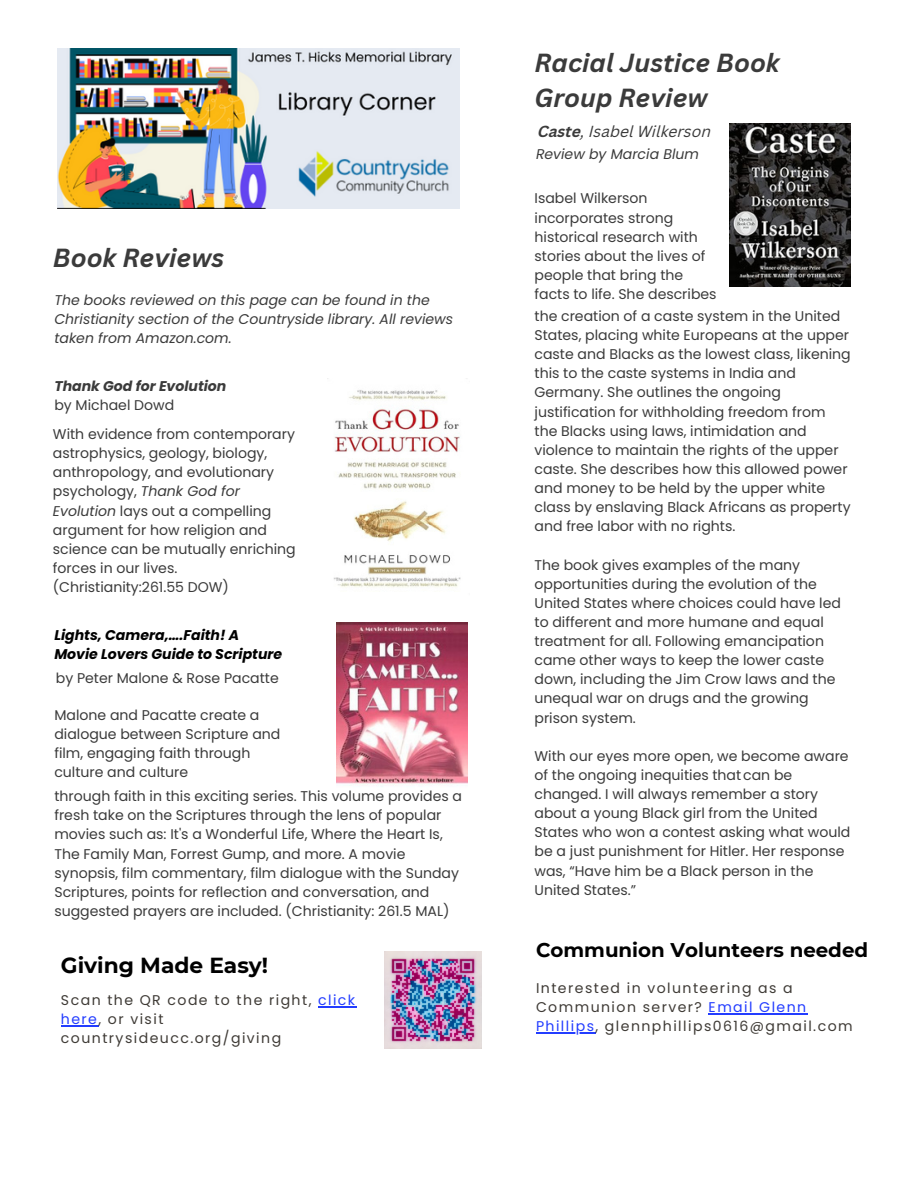
<style>
.page{position:relative;width:918px;height:1188px;background:#fff}
.page>*{position:absolute;margin:0;border:0;box-sizing:border-box;transform-origin:0 0}
.t1{font:italic 700 25.5px/34.8px "Canva Sans";color:#3b3b3b}
.t2{font:700 21.75px "Montserrat";color:#000}
.t3{font:700 19.8px "Montserrat";color:#000}
.t4{font:italic 15.6px "Canva Sans";color:#3b3b3b}
.t5{font:14.1px/19.2px "Poppins";color:#3b3b3b}
.t6{font:14.1px/19.2px "Poppins";letter-spacing:.1em;color:#3f3b36}
.t7{font:italic 14.1px/19.2px "Poppins";color:#3b3b3b}
.t8{font:italic 700 14.1px/19.2px "Poppins";color:#000}
.t9{font:italic 700 14.1px "Poppins";color:#3b3b3b}
.s1{font-style:italic}
.s2{color:#233dff}
.s3{font-weight:700}
</style>
<div class="page">
<img style="left:58px;top:48px;width:401px;height:161px">
<img style="left:333px;top:390px;width:128px;height:197px">
<img style="left:336px;top:622px;width:132px;height:165px">
<img style="left:729px;top:123px;width:122px;height:163px">
<hr style="left:709px;top:1013px;width:99px;height:1px;background:#233dff">
<hr style="left:536px;top:1032px;width:60px;height:1px;background:#233dff">
<hr style="left:318px;top:1006px;width:39px;height:1px;background:#233dff">
<hr style="left:61px;top:1025px;width:38px;height:1px;background:#233dff">
<img style="left:385px;top:952px;width:97px;height:96px">
<h1 class="t1" style="left:53px;top:240px;width:173px">Book Reviews</h1>
<p class="t7" style="left:54px;top:290px;width:400px">The books reviewed on this page can be found in the<br>Christianity section of the Countryside library. All reviews taken from Amazon.com.</p>
<p class="t9" style="left:54px;top:376px;width:174px">Thank God for Evolution</p>
<p class="t5" style="left:54px;top:395px;width:121px">by Michael Dowd</p>
<p class="t5" style="left:53px;top:425px;width:244px">With evidence from contemporary astrophysics, geology, biology, anthropology, and evolutionary psychology, <span class="s1">Thank God for<br>Evolution</span> lays out a compelling argument for how religion and science can be mutually enriching forces in our lives. (Christianity:261.55 DOW)</p>
<p class="t8" style="left:54px;top:625px;width:229px">Lights, Camera,….Faith! A<br>Movie Lovers Guide to Scripture</p>
<p class="t5" style="left:56px;top:669px;width:224px">by Peter Malone &amp; Rose Pacatte</p>
<p class="t5" style="left:54px;top:705px;width:228px">Malone and Pacatte create a dialogue between Scripture and film, engaging faith through culture and culture</p>
<p class="t5" style="left:54px;top:787px;width:409px">through faith in this exciting series. This volume provides a fresh take on the Scriptures through the lens of popular movies such as: It's a Wonderful Life, Where the Heart Is, The Family Man, Forrest Gump, and more. A movie synopsis, film commentary, film dialogue with the Sunday Scriptures, points for reflection and conversation, and suggested prayers are included. (Christianity: 261.5 MAL)</p>
<h2 class="t2" style="left:61px;top:952px;width:209px">Giving Made Easy!</h2>
<p class="t6" style="left:61px;top:991px;width:296px">Scan the QR code to the right, <span class="s2">click here</span>, or visit countrysideucc.org/giving</p>
<h1 class="t1" style="left:535px;top:45px;width:247px">Racial Justice Book<br>Group Review</h1>
<p class="t4" style="left:538px;top:125px;width:175px"><span class="s3">Caste</span>, Isabel Wilkerson</p>
<p class="t7" style="left:536px;top:145px;width:165px">Review by Marcia Blum</p>
<p class="t5" style="left:535px;top:189px;width:184px">Isabel Wilkerson incorporates strong historical research with stories about the lives of people that bring the facts to life. She describes</p>
<p class="t5" style="left:535px;top:306px;width:318px">the creation of a caste system in the United States, placing white Europeans at the upper caste and Blacks as the lowest class, likening this to the caste systems in India and Germany. She outlines the ongoing justification for withholding freedom from the Blacks using laws, intimidation and violence to maintain the rights of the upper caste. She describes how this allowed power and money to be held by the upper white class by enslaving Black Africans as property and free labor with no rights.</p>
<p class="t5" style="left:535px;top:555px;width:308px">The book gives examples of the many opportunities during the evolution of the United States where choices could have led to different and more humane and equal treatment for all. Following emancipation came other ways to keep the lower caste down, including the Jim Crow laws and the unequal war on drugs and the growing prison system.</p>
<p class="t5" style="left:535px;top:746px;width:317px">With our eyes more open, we become aware of the ongoing inequities thatcan be changed. I will always remember a story about a young Black girl from the United States who won a contest asking what would be a just punishment for Hitler. Her response was, “Have him be a Black person in the United States.”</p>
<h3 class="t3" style="left:536px;top:937px;width:334px">Communion Volunteers needed</h3>
<p class="t6" style="left:536px;top:978px;width:318px">Interested in volunteering as a<br>Communion server? <span class="s2">Email Glenn<br>Phillips</span>, glennphillips0616@gmail.com</p>
</div>
